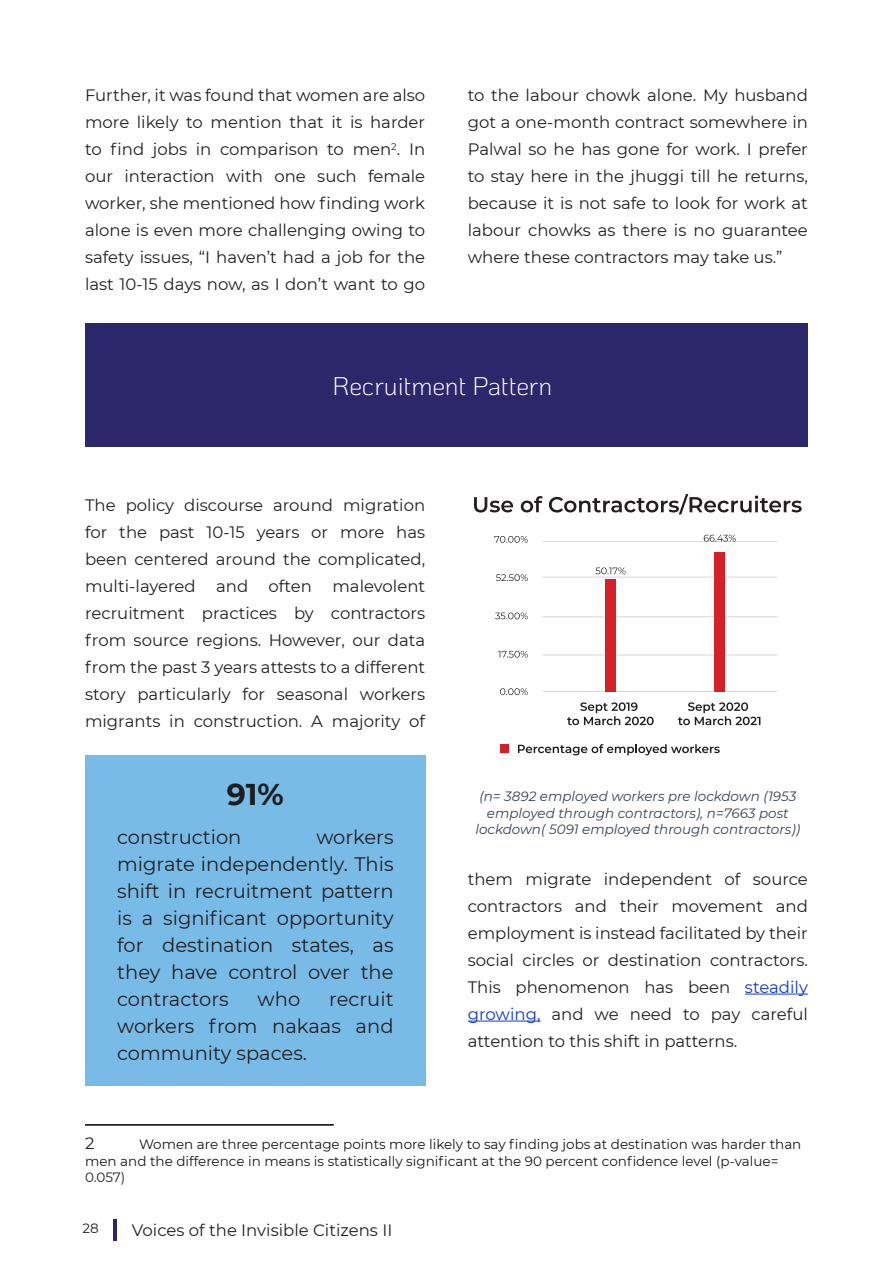
<style>
.page{position:relative;width:893px;height:1263px;background:#fff}
.page>*{position:absolute;margin:0;border:0;box-sizing:border-box;transform-origin:0 0}
.t1{font:700 30px "Montserrat";color:#1d1d1d}
.t2{font:300 25.5px "Ko Ho";letter-spacing:-.005em;color:#fff}
.t3{font:19.5px/27px "Montserrat";color:#231f20;text-align:justify}
.t4{font:16.5px/27px "Montserrat";color:#231f20;text-align:justify}
.t5{font:13.5px/16.2px "Montserrat";color:#18191b}
.t6{font:italic 13.5px/16.2px "Montserrat";color:#354257;text-align:center}
.t7{font:13.5px "Montserrat";color:#231f20}
.s1{color:#103cc0}
.s2{color:#231f20}
</style>
<div class="page">
<hr style="left:114px;top:1219px;width:3px;height:22px;background:#2c266b">
<hr style="left:85px;top:1124px;width:249px;height:2px;background:#000">
<div style="left:85px;top:323px;width:723px;height:124px;background:#2c266b"></div>
<div style="left:85px;top:755px;width:340px;height:331px;background:#79bbe7"></div>
<hr style="left:745px;top:994px;width:63px;height:1px;background:#103cc0">
<hr style="left:468px;top:1021px;width:72px;height:1px;background:#103cc0">
<svg style="left:474px;top:497px;width:39px;height:15px"></svg>
<svg style="left:521px;top:496px;width:22px;height:16px"></svg>
<svg style="left:549px;top:494px;width:253px;height:20px"></svg>
<hr style="left:543px;top:691px;width:234px;height:1px;background:#d8d8d8">
<hr style="left:543px;top:655px;width:234px;height:1px;background:#d8d8d8">
<hr style="left:543px;top:616px;width:234px;height:1px;background:#d8d8d8">
<hr style="left:543px;top:577px;width:234px;height:1px;background:#d8d8d8">
<hr style="left:543px;top:541px;width:234px;height:1px;background:#d8d8d8">
<div style="left:605px;top:579px;width:11px;height:113px;background:#d52027"></div>
<div style="left:714px;top:552px;width:11px;height:140px;background:#d52027"></div>
<svg style="left:500px;top:688px;width:28px;height:7px"></svg>
<svg style="left:498px;top:651px;width:30px;height:7px"></svg>
<svg style="left:495px;top:612px;width:33px;height:7px"></svg>
<svg style="left:496px;top:574px;width:32px;height:7px"></svg>
<svg style="left:494px;top:536px;width:34px;height:7px"></svg>
<svg style="left:596px;top:567px;width:29px;height:7px"></svg>
<svg style="left:704px;top:535px;width:32px;height:6px"></svg>
<svg style="left:567px;top:702px;width:87px;height:23px"></svg>
<svg style="left:678px;top:702px;width:82px;height:23px"></svg>
<svg style="left:518px;top:744px;width:202px;height:11px"></svg>
<div style="left:500px;top:744px;width:9px;height:9px;background:#d52027"></div>
<p class="t4" style="left:85px;top:81px;width:342px">Further, it was found that women are also more likely to mention that it is harder to find jobs in comparison to men<sup>2</sup>. In our interaction with one such female worker, she mentioned how finding work alone is even more challenging owing to safety issues, “I haven’t had a job for the last 10-15 days now, as I don’t want to go</p>
<p class="t4" style="left:468px;top:81px;width:342px">to the labour chowk alone. My husband got a one-month contract somewhere in Palwal so he has gone for work. I prefer to stay here in the jhuggi till he returns, because it is not safe to look for work at labour chowks as there is no guarantee where these contractors may take us.”</p>
<p class="t2" style="left:333px;top:366px;width:221px">Recruitment Pattern</p>
<p class="t4" style="left:85px;top:491px;width:342px">The policy discourse around migration for the past 10-15 years or more has been centered around the complicated, multi-layered and often malevolent recruitment practices by contractors from source regions. However, our data from the past 3 years attests to a different story particularly for seasonal workers migrants in construction. A majority of</p>
<p class="t1" style="left:227px;top:772px;width:59px">91%</p>
<p class="t3" style="left:117px;top:823px;width:126px">construction</p>
<p class="t3" style="left:117px;top:823px;width:278px;text-indent:199px">workers migrate independently. This shift in recruitment pattern is a significant opportunity for destination states, as they have control over the contractors</p>
<p class="t3" style="left:117px;top:985px;width:278px;text-indent:212px">recruit workers from nakaas and community spaces.</p>
<p class="t3" style="left:258px;top:985px;width:44px">who</p>
<p class="t6" style="left:475px;top:788px;width:326px">(n= 3892 employed workers pre lockdown (1953 employed through contractors), n=7663 post lockdown( 5091 employed through contractors))</p>
<p class="t4" style="left:468px;top:865px;width:342px">them migrate independent of source contractors and their movement and employment is instead facilitated by their social circles or destination contractors.<br>This phenomenon has been <span class="s1">steadily growing,</span> and we need to pay careful attention to this shift in patterns.</p>
<p class="t4" style="left:85px;top:1129px;width:11px">2</p>
<p class="t5" style="left:85px;top:1136px;width:718px;text-indent:54px">Women are three percentage points more likely to say finding jobs at destination was harder than men and the difference in means is statistically significant at the 90 percent confidence level (p-value=<br><span class="s2">0.057)</span></p>
<p class="t7" style="left:82px;top:1218px;width:18px">28</p>
<p class="t4" style="left:132px;top:1216px;width:262px">Voices of the Invisible Citizens II</p>
</div>
